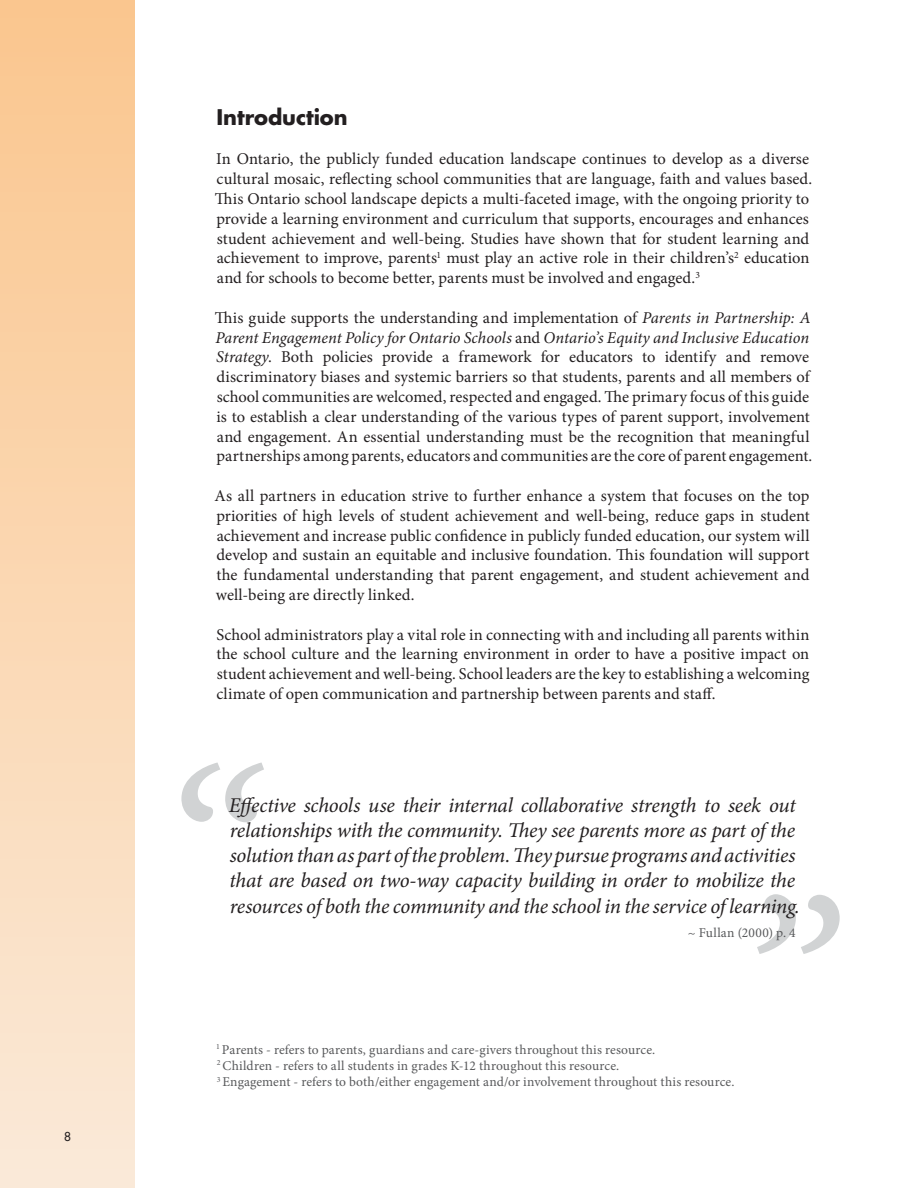
<style>
.page{position:relative;width:918px;height:1188px;background:#fff}
.page>*{position:absolute;margin:0;border:0;box-sizing:border-box;transform-origin:0 0}
.t1{font:italic 21px/25.2px "Minion Pro";letter-spacing:-.015em;color:#231f20}
.t2{font:700 21px "Futura";letter-spacing:-.005em;color:#231f20}
.t3{font:16.5px/19.8px "Minion Pro";color:#231f20}
.t4{font:13.5px/16.2px "Minion Pro";letter-spacing:.005em;color:#58595b}
.t5{font:13.5px "Minion Pro";letter-spacing:.03em;color:#58595b}
.t6{font:12px "Futura";color:#231f20}
.s1{font-style:italic}
</style>
<div class="page">
<svg style="left:181px;top:762px;width:83px;height:60px"></svg>
<svg style="left:757px;top:894px;width:83px;height:60px"></svg>
<div style="left:0;top:0;width:135px;height:1188px;background:linear-gradient(to bottom,#fac68e,#fae9d8)"></div>
<p class="t6" style="left:64px;top:1129px;width:8px">8</p>
<p class="t2" style="left:217px;top:102px;width:133px">Introduction</p>
<p class="t3" style="left:215px;top:149px;width:599px">In Ontario, the publicly funded education landscape continues to develop as a diverse cultural mosaic, reflecting school communities that are language, faith and values based.<br>This Ontario school landscape depicts a multi-faceted image, with the ongoing priority to provide a learning environment and curriculum that supports, encourages and enhances student achievement and well-being. Studies have shown that for student learning and achievement to improve, parents<sup>1</sup> must play an active role in their children’s<sup>2</sup> education and for schools to become better, parents must be involved and engaged.<sup>3</sup></p>
<p class="t3" style="left:215px;top:308px;width:599px">This guide supports the understanding and implementation of <span class="s1">Parents in Partnership: A Parent Engagement Policy for Ontario Schools</span> and <span class="s1">Ontario’s Equity and Inclusive Education Strategy</span>. Both policies provide a framework for educators to identify and remove discriminatory biases and systemic barriers so that students, parents and all members of school communities are welcomed, respected and engaged. The primary focus of this guide is to establish a clear understanding of the various types of parent support, involvement and engagement. An essential understanding must be the recognition that meaningful partnerships among parents, educators and communities are the core of parent engagement.</p>
<p class="t3" style="left:215px;top:486px;width:597px;text-align:justify">As all partners in education strive to further enhance a system that focuses on the top priorities of high levels of student achievement and well-being, reduce gaps in student achievement and increase public confidence in publicly funded education, our system will develop and sustain an equitable and inclusive foundation. This foundation will support the fundamental understanding that parent engagement, and student achievement and well-being are directly linked.</p>
<p class="t3" style="left:217px;top:625px;width:594px;text-align:justify">School administrators play a vital role in connecting with and including all parents within the school culture and the learning environment in order to have a positive impact on student achievement and well-being. School leaders are the key to establishing a welcoming climate of open communication and partnership between parents and staff.</p>
<p class="t1" style="left:229px;top:792px;width:573px">Effective schools use their internal collaborative strength to seek out relationships with the community. They see parents more as part of the solution than as part of the problem. They pursue programs and activities that are based on two-way capacity building in order to mobilize the resources of both the community and the school in the service of learning.</p>
<p class="t5" style="left:688px;top:923px;width:109px">~ Fullan (2000) p. 4</p>
<p class="t4" style="left:216px;top:1041px;width:520px"><sup>1</sup> Parents - refers to parents, guardians and care-givers throughout this resource.<br><sup>2</sup> Children - refers to all students in grades K-12 throughout this resource.<br><sup>3</sup> Engagement - refers to both/either engagement and/or involvement throughout this resource.</p>
</div>
